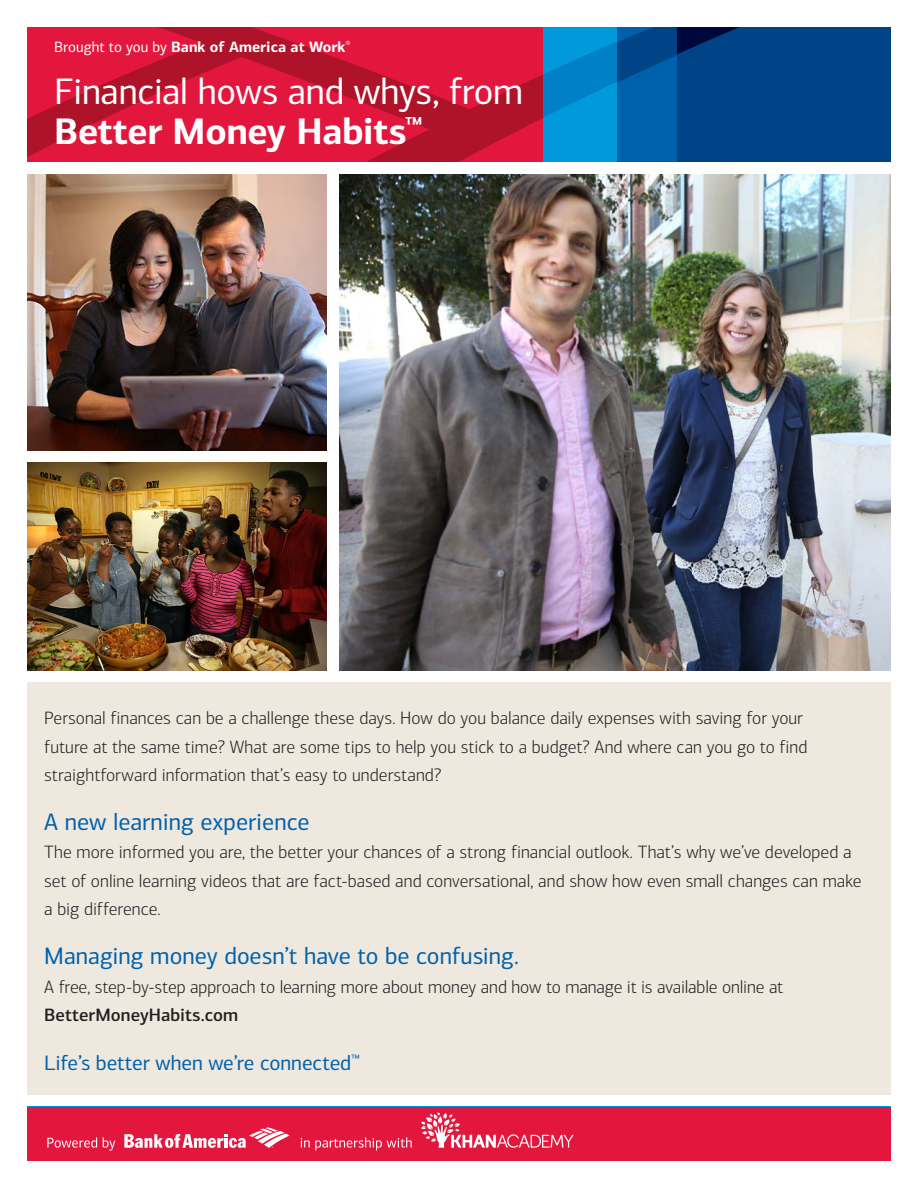
<style>
.page{position:relative;width:918px;height:1188px;background:#fff}
.page>*{position:absolute;margin:0;border:0;box-sizing:border-box;transform-origin:0 0}
.t1{font:37.2px/40.5px "Connections";letter-spacing:-.01em;color:#fff}
.t2{font:24px "Connections";color:#0061ab}
.t3{font:21px "Connections";letter-spacing:-.005em;color:#0061ab}
.t4{font:300 18px/28.5px "Connections";color:#231f20}
.t5{font:500 18px "Connections";letter-spacing:.005em;color:#231f20}
.t6{font:700 15px "Connections";color:#fff}
.s1{font-weight:400}
.s2{font-weight:700}
</style>
<div class="page">
<svg style="left:27px;top:27px;width:516px;height:135px;background:#d21537"></svg>
<svg style="left:543px;top:27px;width:348px;height:135px;background:#00569a"></svg>
<div style="left:27px;top:682px;width:864px;height:413px;background:#eee8df"></div>
<img style="left:339px;top:175px;width:552px;height:495px">
<img style="left:27px;top:175px;width:300px;height:275px">
<img style="left:27px;top:463px;width:300px;height:207px">
<div style="left:27px;top:1107px;width:864px;height:54px;background:#e3173e"></div>
<svg style="left:47px;top:1137px;width:50px;height:11px"></svg>
<svg style="left:103px;top:1137px;width:12px;height:14px"></svg>
<svg style="left:301px;top:1137px;width:111px;height:13px"></svg>
<svg style="left:124px;top:1127px;width:166px;height:21px"></svg>
<svg style="left:421px;top:1112px;width:153px;height:36px"></svg>
<p class="t6" style="left:54px;top:37px;width:298px"><span class="s1">Brought to you by</span> Bank of America at Work<sup>®</sup></p>
<h1 class="t1" style="left:54px;top:71px;width:471px">Financial hows and whys, from<br><span class="s2">Better Money Habits</span><sup>™</sup></h1>
<p class="t4" style="left:44px;top:704px;width:765px">Personal finances can be a challenge these days. How do you balance daily expenses with saving for your future at the same time? What are some tips to help you stick to a budget? And where can you go to find straightforward information that’s easy to understand?</p>
<h2 class="t2" style="left:44px;top:807px;width:267px">A new learning experience</h2>
<p class="t4" style="left:44px;top:838px;width:819px">The more informed you are, the better your chances of a strong financial outlook. That’s why we’ve developed a set of online learning videos that are fact-based and conversational, and show how even small changes can make a big difference.</p>
<h2 class="t2" style="left:44px;top:942px;width:476px">Managing money doesn’t have to be confusing.</h2>
<p class="t4" style="left:44px;top:972px;width:741px">A free, step-by-step approach to learning more about money and how to manage it is available online at</p>
<p class="t5" style="left:44px;top:1004px;width:195px">BetterMoneyHabits.com</p>
<p class="t3" style="left:44px;top:1050px;width:317px">Life’s better when we’re connected<sup>™</sup></p>
</div>
